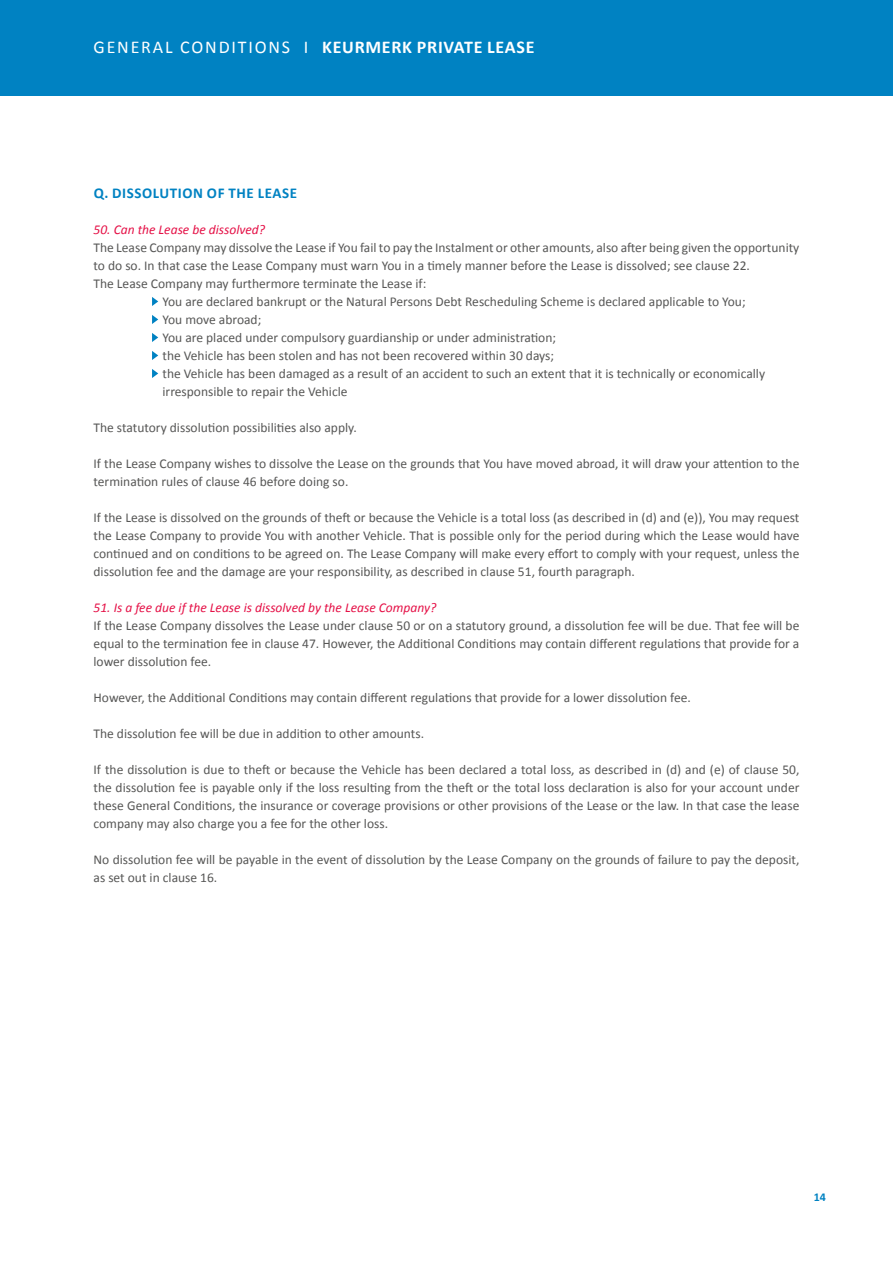
<style>
.page{position:relative;width:893px;height:1263px;background:#fff}
.page>*{position:absolute;margin:0;border:0;box-sizing:border-box;transform-origin:0 0}
.t1{font:700 18px "Calibri";letter-spacing:.04em;color:#fff}
.t2{font:700 15px "Calibri";letter-spacing:.04em;color:#0082c2}
.t3{font:13.5px/18px "Calibri";color:#575756;text-align:justify}
.t4{font:italic 13.5px "Calibri";color:#e51147}
.t5{font:700 12px "Calibri";color:#0082c2}
.s1{font-weight:400}
</style>
<div class="page">
<div style="left:0;top:0;width:893px;height:96px;background:#0082c2"></div>
<svg style="left:152px;top:297px;width:6px;height:9px"></svg>
<svg style="left:152px;top:315px;width:6px;height:9px"></svg>
<svg style="left:152px;top:333px;width:6px;height:9px"></svg>
<svg style="left:152px;top:351px;width:6px;height:9px"></svg>
<svg style="left:152px;top:369px;width:6px;height:9px"></svg>
<h1 class="t1" style="left:94px;top:36px;width:442px"><span class="s1">GENERAL CONDITIONS I</span> KEURMERK PRIVATE LEASE</h1>
<p class="t2" style="left:94px;top:184px;width:205px">Q. DISSOLUTION OF THE LEASE</p>
<p class="t4" style="left:94px;top:221px;width:173px">50. Can the Lease be dissolved?</p>
<p class="t3" style="left:94px;top:238px;width:707px">The Lease Company may dissolve the Lease if You fail to pay the Instalment or other amounts, also after being given the opportunity</p>
<p class="t3" style="left:94px;top:256px;width:658px">to do so. In that case the Lease Company must warn You in a timely manner before the Lease is dissolved; see clause 22.</p>
<p class="t3" style="left:94px;top:274px;width:334px">The Lease Company may furthermore terminate the Lease if:</p>
<p class="t3" style="left:163px;top:292px;width:585px">You are declared bankrupt or the Natural Persons Debt Rescheduling Scheme is declared applicable to You;</p>
<p class="t3" style="left:163px;top:310px;width:100px">You move abroad;</p>
<p class="t3" style="left:163px;top:328px;width:395px">You are placed under compulsory guardianship or under administration;</p>
<p class="t3" style="left:163px;top:346px;width:393px">the Vehicle has been stolen and has not been recovered within 30 days;</p>
<p class="t3" style="left:163px;top:364px;width:604px">the Vehicle has been damaged as a result of an accident to such an extent that it is technically or economically</p>
<p class="t3" style="left:163px;top:382px;width:186px">irresponsible to repair the Vehicle</p>
<p class="t3" style="left:94px;top:418px;width:265px">The statutory dissolution possibilities also apply.</p>
<p class="t3" style="left:94px;top:454px;width:707px">If the Lease Company wishes to dissolve the Lease on the grounds that You have moved abroad, it will draw your attention to the termination rules of clause 46 before doing so.</p>
<p class="t3" style="left:94px;top:508px;width:707px">If the Lease is dissolved on the grounds of theft or because the Vehicle is a total loss (as described in (d) and (e)), You may request the Lease Company to provide You with another Vehicle. That is possible only for the period during which the Lease would have continued and on conditions to be agreed on. The Lease Company will make every effort to comply with your request, unless the dissolution fee and the damage are your responsibility, as described in clause 51, fourth paragraph.</p>
<p class="t4" style="left:94px;top:599px;width:344px">51. Is a fee due if the Lease is dissolved by the Lease Company?</p>
<p class="t3" style="left:94px;top:616px;width:707px">If the Lease Company dissolves the Lease under clause 50 or on a statutory ground, a dissolution fee will be due. That fee will be equal to the termination fee in clause 47. However, the Additional Conditions may contain different regulations that provide for a lower dissolution fee.</p>
<p class="t3" style="left:94px;top:688px;width:599px">However, the Additional Conditions may contain different regulations that provide for a lower dissolution fee.</p>
<p class="t3" style="left:94px;top:724px;width:332px">The dissolution fee will be due in addition to other amounts.</p>
<p class="t3" style="left:94px;top:760px;width:707px">If the dissolution is due to theft or because the Vehicle has been declared a total loss, as described in (d) and (e) of clause 50, the dissolution fee is payable only if the loss resulting from the theft or the total loss declaration is also for your account under these General Conditions, the insurance or coverage provisions or other provisions of the Lease or the law. In that case the lease company may also charge you a fee for the other loss.</p>
<p class="t3" style="left:94px;top:850px;width:707px">No dissolution fee will be payable in the event of dissolution by the Lease Company on the grounds of failure to pay the deposit, as set out in clause 16.</p>
<p class="t5" style="left:814px;top:1189px;width:14px">14</p>
</div>
